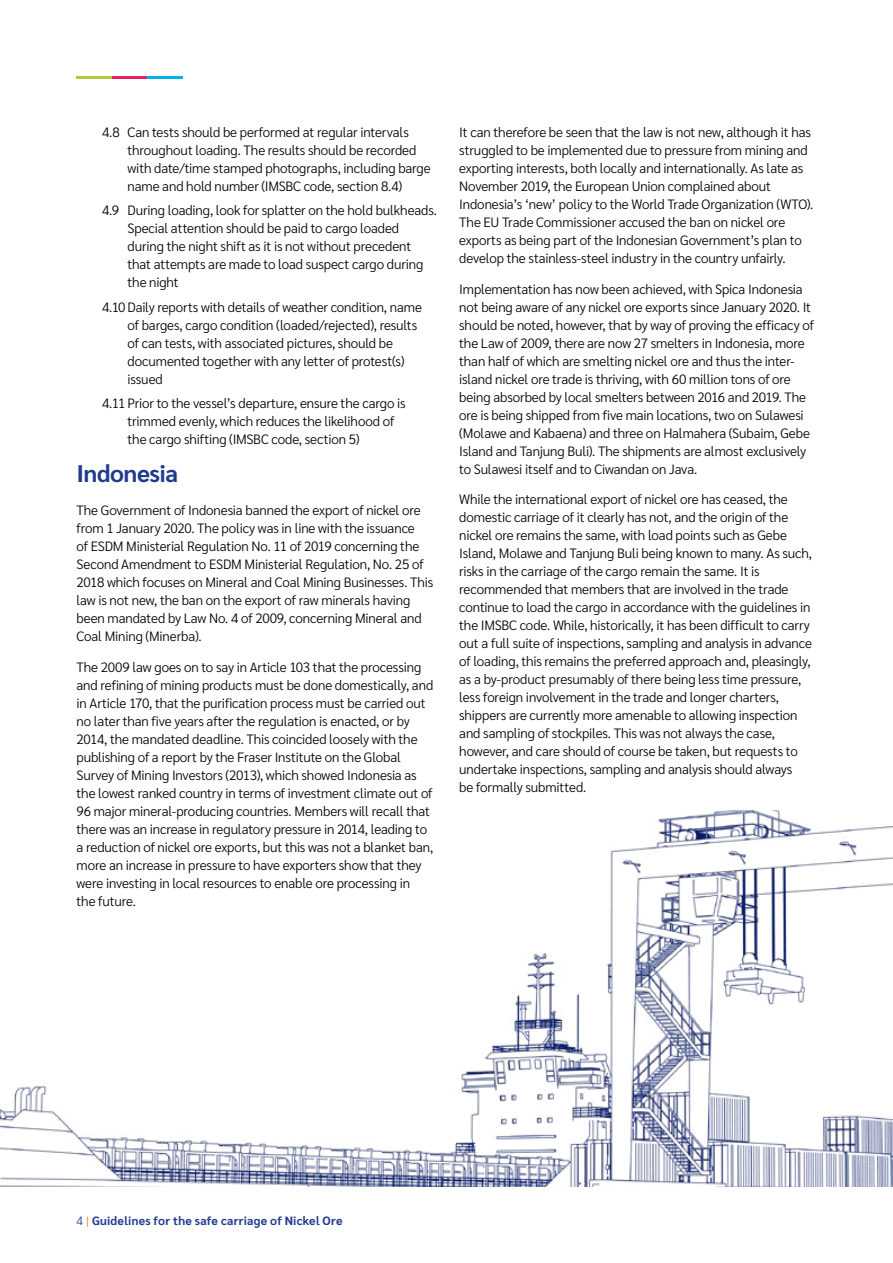
<style>
.page{position:relative;width:893px;height:1263px;background:#fff}
.page>*{position:absolute;margin:0;border:0;box-sizing:border-box;transform-origin:0 0}
.t1{font:700 24px "Sarabun";letter-spacing:-.015em;color:#213a8f}
.t2{font:300 13.5px/18px "Sarabun";letter-spacing:-.01em;color:#000}
.t3{font:700 12px "Sarabun";letter-spacing:.02em;color:#213a8f}
.s1{font-weight:300}
.s2{font-weight:300;color:#f18700}
</style>
<div class="page">
<hr style="left:77px;top:77px;width:35px;height:2px;background:#afcb37">
<hr style="left:112px;top:77px;width:35px;height:2px;background:#e71f69">
<hr style="left:147px;top:77px;width:36px;height:2px;background:#00b1eb">
<img style="left:0;top:810px;width:893px;height:376px">
<p class="t2" style="left:128px;top:123px;width:305px;text-indent:-26px">4.8 Can tests should be performed at regular intervals throughout loading. The results should be recorded with date/time stamped photographs, including barge name and hold number (IMSBC code, section 8.4)</p>
<p class="t2" style="left:128px;top:202px;width:311px;text-indent:-26px">4.9 During loading, look for splatter on the hold bulkheads.<br>Special attention should be paid to cargo loaded during the night shift as it is not without precedent that attempts are made to load suspect cargo during the night</p>
<p class="t2" style="left:128px;top:298px;width:296px;text-indent:-26px">4.10Daily reports with details of weather condition, name of barges, cargo condition (loaded/rejected), results of can tests, with associated pictures, should be documented together with any letter of protest(s) issued</p>
<p class="t2" style="left:128px;top:394px;width:279px;text-indent:-26px">4.11 Prior to the vessel’s departure, ensure the cargo is trimmed evenly, which reduces the likelihood of the cargo shifting (IMSBC code, section 5)</p>
<h1 class="t1" style="left:77px;top:460px;width:103px">Indonesia</h1>
<p class="t2" style="left:77px;top:502px;width:358px">The Government of Indonesia banned the export of nickel ore from 1 January 2020. The policy was in line with the issuance<br>of ESDM Ministerial Regulation No. 11 of 2019 concerning the Second Amendment to ESDM Ministerial Regulation, No. 25 of 2018 which focuses on Mineral and Coal Mining Businesses. This law is not new, the ban on the export of raw minerals having been mandated by Law No. 4 of 2009, concerning Mineral and Coal Mining (Minerba).</p>
<p class="t2" style="left:77px;top:658px;width:358px">The 2009 law goes on to say in Article 103 that the processing and refining of mining products must be done domestically, and in Article 170, that the purification process must be carried out no later than five years after the regulation is enacted, or by 2014, the mandated deadline. This coincided loosely with the publishing of a report by the Fraser Institute on the Global Survey of Mining Investors (2013), which showed Indonesia as the lowest ranked country in terms of investment climate out of 96 major mineral-producing countries. Members will recall that there was an increase in regulatory pressure in 2014, leading to a reduction of nickel ore exports, but this was not a blanket ban, more an increase in pressure to have exporters show that they were investing in local resources to enable ore processing in<br>the future.</p>
<p class="t2" style="left:459px;top:123px;width:356px">It can therefore be seen that the law is not new, although it has struggled to be implemented due to pressure from mining and exporting interests, both locally and internationally. As late as November 2019, the European Union complained about Indonesia’s ‘new’ policy to the World Trade Organization (WTO).<br>The EU Trade Commissioner accused the ban on nickel ore exports as being part of the Indonesian Government’s plan to develop the stainless-steel industry in the country unfairly.</p>
<p class="t2" style="left:459px;top:280px;width:356px">Implementation has now been achieved, with Spica Indonesia not being aware of any nickel ore exports since January 2020. It should be noted, however, that by way of proving the efficacy of the Law of 2009, there are now 27 smelters in Indonesia, more than half of which are smelting nickel ore and thus the inter&shy;island nickel ore trade is thriving, with 60 million tons of ore being absorbed by local smelters between 2016 and 2019. The ore is being shipped from five main locations, two on Sulawesi (Molawe and Kabaena) and three on Halmahera (Subaim, Gebe Island and Tanjung Buli). The shipments are almost exclusively to Sulawesi itself and to Ciwandan on Java.</p>
<p class="t2" style="left:459px;top:491px;width:354px">While the international export of nickel ore has ceased, the domestic carriage of it clearly has not, and the origin of the nickel ore remains the same, with load points such as Gebe Island, Molawe and Tanjung Buli being known to many. As such, risks in the carriage of the cargo remain the same. It is recommended that members that are involved in the trade continue to load the cargo in accordance with the guidelines in the IMSBC code. While, historically, it has been difficult to carry out a full suite of inspections, sampling and analysis in advance of loading, this remains the preferred approach and, pleasingly, as a by-product presumably of there being less time pressure, less foreign involvement in the trade and longer charters, shippers are currently more amenable to allowing inspection and sampling of stockpiles. This was not always the case, however, and care should of course be taken, but requests to undertake inspections, sampling and analysis should always<br>be formally submitted.</p>
<p class="t3" style="left:77px;top:1213px;width:268px"><span class="s1">4</span> <span class="s2">|</span> Guidelines for the safe carriage of Nickel Ore</p>
</div>
